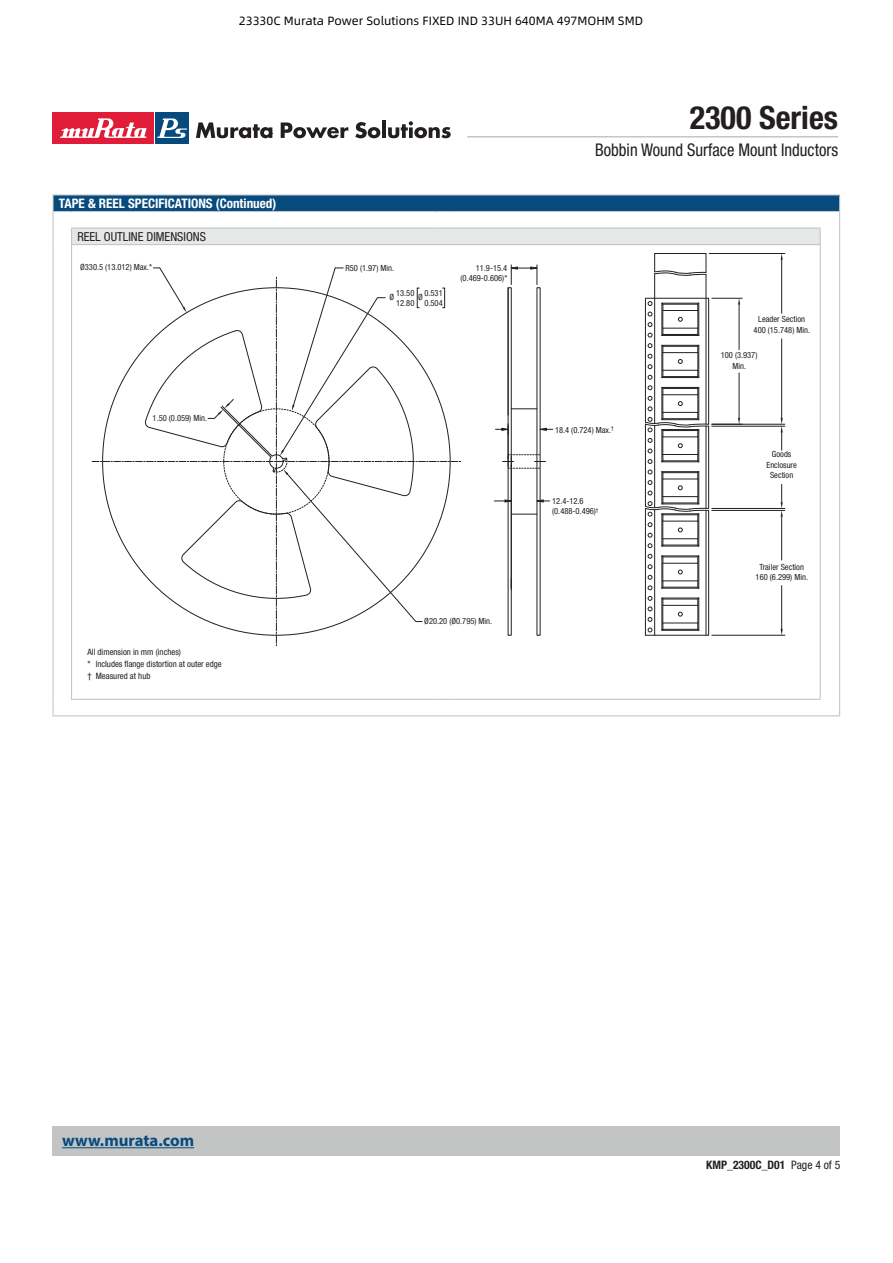
<style>
.page{position:relative;width:893px;height:1263px;background:#fff}
.page>*{position:absolute;margin:0;border:0;box-sizing:border-box;transform-origin:0 0}
.t1{font:700 condensed 32.1px "Helvetica Neue LT Std";color:#231f20}
.t2{font:condensed 17.55px "Helvetica Neue LT Std";color:#231f20;scale:.95 1}
.t3{font:700 16.8px "Myriad Pro";color:#074b7e}
.t4{font:700 condensed 13.2px "Helvetica Neue LT Std";color:#fff}
.t5{font:condensed 12.45px "Helvetica Neue LT Std";color:#231f20}
.t6{font:12px "Alibaba Pu Hui Ti 3 55 Regular";color:#000}
.t7{font:700 condensed 11.7px "Helvetica Neue LT Std";color:#231f20}
.t8{font:condensed 8.7px/11.7px "Helvetica Neue LT Std";color:#231f20}
.t9{font:condensed 8.55px/10.2px "Helvetica Neue LT Std";color:#231f20;text-align:center}
.s1{font-weight:400}
</style>
<div class="page">
<div style="left:53px;top:1127px;width:787px;height:29px;background:#c3c5c5"></div>
<div style="left:53px;top:113px;width:101px;height:31px;background:#e11c38"></div>
<svg style="left:60px;top:118px;width:86px;height:20px"></svg>
<div style="left:155px;top:113px;width:34px;height:31px;background:#074b7e"></div>
<svg style="left:157px;top:118px;width:30px;height:20px"></svg>
<svg style="left:196px;top:122px;width:77px;height:16px"></svg>
<svg style="left:281px;top:122px;width:67px;height:16px"></svg>
<svg style="left:355px;top:122px;width:25px;height:16px"></svg>
<hr style="left:382px;top:121px;width:4px;height:17px;background:#231f20">
<svg style="left:388px;top:121px;width:63px;height:17px"></svg>
<hr style="left:467px;top:136px;width:371px;height:2px;background:#c3c5c5">
<hr style="left:62px;top:1147px;width:132px;height:1px;background:#074b7e">
<div style="left:53px;top:195px;width:786px;height:17px;background:#074b7e"></div>
<div style="left:72px;top:228px;width:748px;height:17px;background:#e6e7e8"></div>
<hr style="left:53px;top:245px;width:1px;height:454px;background:#c3c5c5">
<hr style="left:839px;top:245px;width:1px;height:454px;background:#c3c5c5">
<svg style="left:839px;top:699px;width:1px;height:16px"></svg>
<svg style="left:53px;top:699px;width:19px;height:17px"></svg>
<hr style="left:72px;top:715px;width:365px;height:1px;background:#c3c5c5">
<svg style="left:437px;top:715px;width:18px;height:1px"></svg>
<hr style="left:455px;top:715px;width:385px;height:1px;background:#c3c5c5">
<hr style="left:72px;top:194px;width:365px;height:2px;background:#c3c5c5">
<svg style="left:437px;top:194px;width:18px;height:2px"></svg>
<hr style="left:455px;top:194px;width:385px;height:2px;background:#c3c5c5">
<svg style="left:839px;top:196px;width:1px;height:49px"></svg>
<hr style="left:72px;top:211px;width:365px;height:1px;background:#c3c5c5">
<svg style="left:437px;top:211px;width:18px;height:1px"></svg>
<hr style="left:455px;top:211px;width:385px;height:1px;background:#c3c5c5">
<hr style="left:71px;top:244px;width:366px;height:1px;background:#c3c5c5">
<svg style="left:437px;top:244px;width:18px;height:1px"></svg>
<hr style="left:455px;top:244px;width:366px;height:1px;background:#c3c5c5">
<hr style="left:71px;top:228px;width:366px;height:1px;background:#c3c5c5">
<svg style="left:53px;top:194px;width:19px;height:51px"></svg>
<svg style="left:437px;top:228px;width:18px;height:1px"></svg>
<hr style="left:455px;top:228px;width:366px;height:1px;background:#c3c5c5">
<svg style="left:819px;top:229px;width:2px;height:15px"></svg>
<hr style="left:71px;top:245px;width:1px;height:454px;background:#c3c5c5">
<hr style="left:819px;top:245px;width:2px;height:454px;background:#c3c5c5">
<hr style="left:71px;top:699px;width:366px;height:1px;background:#c3c5c5">
<svg style="left:437px;top:699px;width:18px;height:1px"></svg>
<hr style="left:455px;top:699px;width:366px;height:1px;background:#c3c5c5">
<svg style="left:648px;top:586px;width:4px;height:4px"></svg>
<svg style="left:648px;top:575px;width:4px;height:5px"></svg>
<svg style="left:648px;top:554px;width:4px;height:15px"></svg>
<hr style="left:708px;top:510px;width:1px;height:125px;background:#231f20">
<hr style="left:645px;top:298px;width:1px;height:124px;background:#231f20">
<hr style="left:663px;top:581px;width:35px;height:1px;background:#231f20">
<hr style="left:663px;top:563px;width:35px;height:1px;background:#231f20">
<hr style="left:663px;top:557px;width:35px;height:1px;background:#231f20">
<hr style="left:662px;top:556px;width:37px;height:1px;background:#231f20">
<hr style="left:663px;top:587px;width:35px;height:1px;background:#231f20">
<hr style="left:662px;top:588px;width:37px;height:1px;background:#231f20">
<svg style="left:678px;top:570px;width:4px;height:4px"></svg>
<svg style="left:697px;top:555px;width:2px;height:34px"></svg>
<svg style="left:661px;top:555px;width:3px;height:34px"></svg>
<hr style="left:663px;top:623px;width:35px;height:1px;background:#231f20">
<hr style="left:663px;top:605px;width:35px;height:1px;background:#231f20">
<hr style="left:663px;top:599px;width:35px;height:1px;background:#231f20">
<hr style="left:662px;top:598px;width:37px;height:1px;background:#231f20">
<hr style="left:663px;top:629px;width:35px;height:1px;background:#231f20">
<hr style="left:662px;top:630px;width:37px;height:1px;background:#231f20">
<svg style="left:697px;top:598px;width:2px;height:33px"></svg>
<svg style="left:648px;top:628px;width:4px;height:4px"></svg>
<svg style="left:678px;top:612px;width:4px;height:4px"></svg>
<svg style="left:648px;top:617px;width:4px;height:5px"></svg>
<svg style="left:648px;top:607px;width:4px;height:4px"></svg>
<svg style="left:661px;top:598px;width:3px;height:33px"></svg>
<svg style="left:648px;top:596px;width:4px;height:5px"></svg>
<svg style="left:644px;top:470px;width:65px;height:78px"></svg>
<hr style="left:662px;top:335px;width:37px;height:1px;background:#231f20">
<hr style="left:663px;top:334px;width:35px;height:1px;background:#231f20">
<svg style="left:648px;top:333px;width:4px;height:4px"></svg>
<hr style="left:662px;top:303px;width:37px;height:1px;background:#231f20">
<hr style="left:663px;top:304px;width:35px;height:1px;background:#231f20">
<hr style="left:663px;top:310px;width:35px;height:1px;background:#231f20">
<hr style="left:663px;top:328px;width:35px;height:1px;background:#231f20">
<svg style="left:697px;top:303px;width:2px;height:32px"></svg>
<svg style="left:678px;top:317px;width:4px;height:4px"></svg>
<svg style="left:648px;top:322px;width:4px;height:5px"></svg>
<svg style="left:648px;top:312px;width:4px;height:4px"></svg>
<svg style="left:661px;top:303px;width:3px;height:33px"></svg>
<svg style="left:644px;top:343px;width:65px;height:121px"></svg>
<svg style="left:648px;top:301px;width:4px;height:5px"></svg>
<hr style="left:645px;top:298px;width:64px;height:1px;background:#231f20">
<hr style="left:645px;top:635px;width:64px;height:1px;background:#231f20">
<hr style="left:706px;top:510px;width:1px;height:125px;background:#231f20">
<hr style="left:655px;top:253px;width:51px;height:1px;background:#231f20">
<hr style="left:654px;top:274px;width:1px;height:149px;background:#231f20">
<svg style="left:654px;top:254px;width:53px;height:22px"></svg>
<hr style="left:708px;top:426px;width:1px;height:82px;background:#231f20">
<hr style="left:706px;top:426px;width:1px;height:82px;background:#231f20">
<hr style="left:654px;top:510px;width:1px;height:125px;background:#231f20">
<hr style="left:645px;top:508px;width:1px;height:127px;background:#231f20">
<hr style="left:645px;top:424px;width:1px;height:82px;background:#231f20">
<hr style="left:654px;top:425px;width:1px;height:83px;background:#231f20">
<hr style="left:706px;top:274px;width:1px;height:150px;background:#231f20">
<hr style="left:708px;top:298px;width:1px;height:126px;background:#231f20">
<hr style="left:712px;top:298px;width:30px;height:1px;background:#231f20">
<hr style="left:739px;top:373px;width:1px;height:45px;background:#231f20">
<hr style="left:739px;top:305px;width:1px;height:45px;background:#231f20">
<svg style="left:738px;top:418px;width:2px;height:6px"></svg>
<svg style="left:738px;top:298px;width:2px;height:7px"></svg>
<hr style="left:712px;top:424px;width:73px;height:1px;background:#231f20">
<hr style="left:709px;top:253px;width:76px;height:1px;background:#231f20">
<hr style="left:781px;top:339px;width:1px;height:79px;background:#231f20">
<hr style="left:781px;top:260px;width:1px;height:53px;background:#231f20">
<svg style="left:780px;top:254px;width:3px;height:6px"></svg>
<hr style="left:712px;top:508px;width:73px;height:1px;background:#231f20">
<hr style="left:712px;top:426px;width:73px;height:1px;background:#231f20">
<svg style="left:780px;top:418px;width:3px;height:32px"></svg>
<hr style="left:712px;top:635px;width:73px;height:1px;background:#231f20">
<hr style="left:712px;top:510px;width:73px;height:1px;background:#231f20">
<hr style="left:781px;top:586px;width:1px;height:43px;background:#231f20">
<hr style="left:781px;top:517px;width:1px;height:43px;background:#231f20">
<svg style="left:780px;top:629px;width:3px;height:6px"></svg>
<svg style="left:780px;top:484px;width:3px;height:33px"></svg>
<svg style="left:92px;top:265px;width:461px;height:381px"></svg>
<div style="left:417px;top:288px;width:3px;height:20px;border:1px solid #231f20"></div>
<div style="left:442px;top:288px;width:3px;height:20px;border:1px solid #231f20"></div>
<h3 class="t6" style="left:239px;top:13px;width:406px">23330C Murata Power Solutions FIXED IND 33UH 640MA 497MOHM SMD</h3>
<h3 class="t4" style="left:59px;top:198px;width:219px">TAPE &amp; REEL SPECIFICATIONS (Continued)</h3>
<h3 class="t5" style="left:77px;top:232px;width:130px">REEL OUTLINE DIMENSIONS</h3>
<p class="t9" style="left:80px;top:262px;width:73px">Ø330.5 (13.012) Max.*</p>
<p class="t9" style="left:153px;top:414px;width:56px">1.50 (0.059) Min.</p>
<p class="t8" style="left:88px;top:647px;width:136px">All dimension in mm (inches)<br>* Includes flange distortion at outer edge † Measured at hub</p>
<p class="t9" style="left:345px;top:264px;width:50px">R50 (1.97) Min.</p>
<p class="t9" style="left:396px;top:288px;width:20px;text-align:left">13.50<br>12.80</p>
<p class="t9" style="left:424px;top:288px;width:20px;text-align:left">0.531<br>0.504</p>
<p class="t9" style="left:389px;top:293px;width:6px">Ø</p>
<p class="t9" style="left:418px;top:293px;width:6px">Ø</p>
<p class="t9" style="left:460px;top:264px;width:48px;text-align:right">11.9-15.4 (0.469-0.606)*</p>
<p class="t9" style="left:424px;top:617px;width:69px">Ø20.20 (Ø0.795) Min.</p>
<h1 class="t1" style="left:690px;top:106px;width:150px">2300 Series</h1>
<h2 class="t2" style="left:595px;top:143px;width:257px">Bobbin Wound Surface Mount Inductors</h2>
<p class="t9" style="left:753px;top:315px;width:58px">Leader Section<br>400 (15.748) Min.</p>
<p class="t9" style="left:555px;top:425px;width:60px">18.4 (0.724) Max.<sup>†</sup></p>
<p class="t9" style="left:552px;top:497px;width:48px;text-align:left">12.4-12.6 (0.488-0.496)<sup>†</sup></p>
<p class="t9" style="left:721px;top:351px;width:38px">100 (3.937)<br>Min.</p>
<p class="t9" style="left:766px;top:450px;width:32px">Goods<br>Enclosure<br>Section</p>
<p class="t9" style="left:755px;top:563px;width:54px">Trailer Section<br>160 (6.299) Min.</p>
<h3 class="t3" style="left:62px;top:1130px;width:134px">www.murata.com</h3>
<h3 class="t7" style="left:706px;top:1161px;width:136px">KMP_2300C_D01 <span class="s1">Page 4 of 5</span></h3>
</div>
